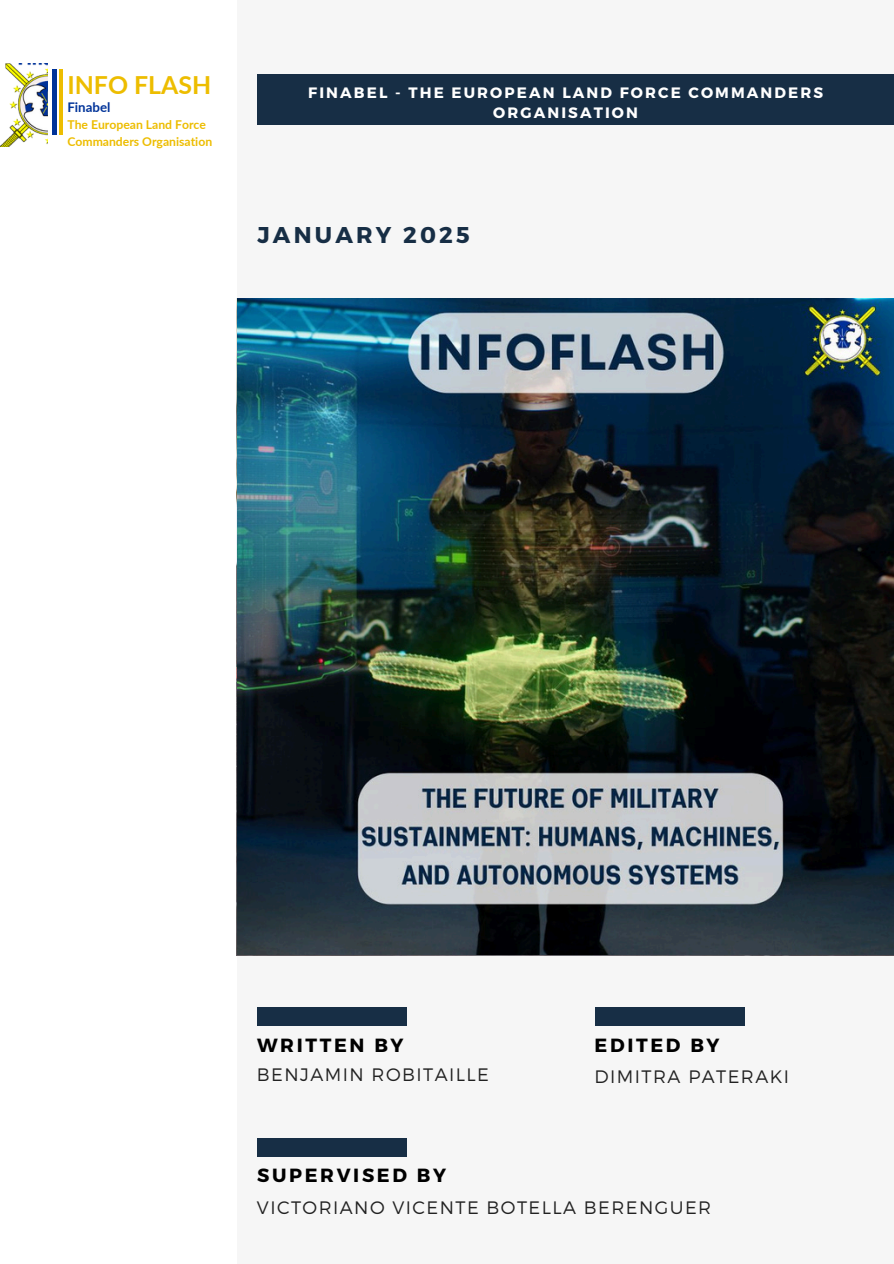
<style>
.page{position:relative;width:894px;height:1264px;background:#fff}
.page>*{position:absolute;margin:0;border:0;box-sizing:border-box;transform-origin:0 0}
.t1{font:700 24.9px "Lato";color:#edbd00}
.t2{font:700 22.8px "Montserrat";letter-spacing:.14em;color:#172e45}
.t3{font:700 19.05px "Montserrat";letter-spacing:.14em;color:#000}
.t4{font:300 18px "Montserrat";letter-spacing:.08em;color:#222}
.t5{font:700 15px/20.2px "Montserrat";letter-spacing:.14em;color:#fff;text-align:center}
.t6{font:700 13.35px "Lato";color:#039}
.t7{font:700 12.15px/16.2px "Lato";color:#edbd00}
</style>
<div class="page">
<div style="left:0;top:0;width:893px;height:1263px;background:#f6f6f6"></div>
<div style="left:0;top:0;width:236px;height:1263px;background:#fff"></div>
<div style="left:257px;top:1007px;width:149px;height:18px;background:#172e45"></div>
<div style="left:257px;top:74px;width:636px;height:51px;background:#172e45"></div>
<img style="left:0;top:63px;width:48px;height:83px">
<hr style="left:60px;top:69px;width:3px;height:66px;background:#edbd00">
<hr style="left:53px;top:69px;width:3px;height:66px;background:#039">
<div style="left:595px;top:1007px;width:149px;height:18px;background:#172e45"></div>
<div style="left:257px;top:1138px;width:149px;height:18px;background:#172e45"></div>
<img style="left:237px;top:299px;width:656px;height:655px">
<h1 class="t1" style="left:67px;top:69px;width:145px">INFO FLASH</h1>
<p class="t7" style="left:67px;top:116px;width:146px">The European Land Force<br>Commanders Organisation</p>
<h4 class="t6" style="left:67px;top:99px;width:45px">Finabel</h4>
<p class="t5" style="left:308px;top:81px;width:516px">FINABEL - THE EUROPEAN LAND FORCE COMMANDERS<br>ORGANISATION</p>
<p class="t2" style="left:257px;top:220px;width:214px">JANUARY 2025</p>
<p class="t3" style="left:257px;top:1032px;width:148px">WRITTEN BY</p>
<p class="t4" style="left:257px;top:1063px;width:233px">BENJAMIN ROBITAILLE</p>
<p class="t3" style="left:257px;top:1162px;width:190px">SUPERVISED BY</p>
<h1 class="t3" style="left:594px;top:1032px;width:126px">EDITED BY</h1>
<p class="t4" style="left:594px;top:1065px;width:196px">DIMITRA PATERAKI</p>
<p class="t4" style="left:257px;top:1195px;width:456px">VICTORIANO VICENTE BOTELLA BERENGUER</p>
</div>
